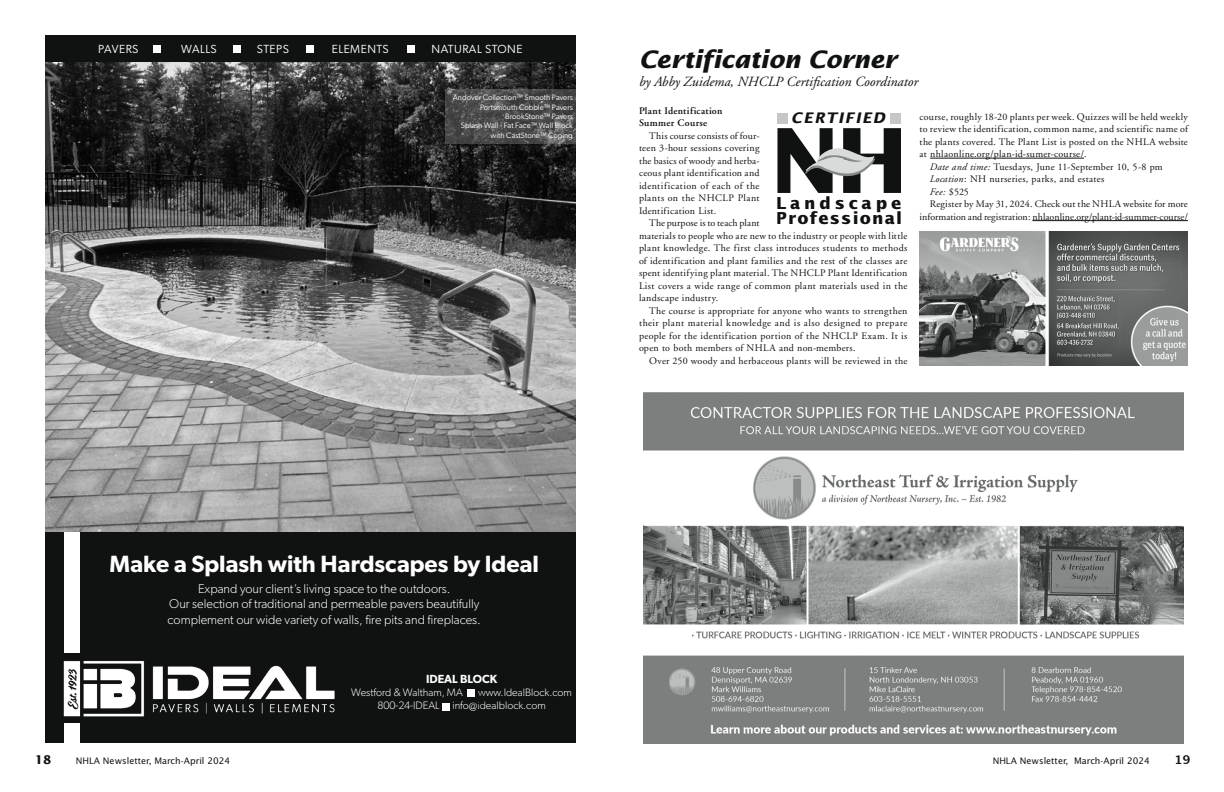
<style>
.page{position:relative;width:1224px;height:792px;background:#fff}
.page>*{position:absolute;margin:0;border:0;box-sizing:border-box;transform-origin:0 0}
.t1{font:700 89.6px "Lucida Sans";color:#101211}
.t2{font:italic 700 24px "Lucida Sans";letter-spacing:-.005em;color:#101211}
.t3{font:600 23.6px "Gibson";color:#fff}
.t4{font:700 16.5px/15.3px "Lucida Sans";letter-spacing:.07em;color:#101211}
.t5{font:italic 700 14.6px "Lucida Sans";letter-spacing:.1em;color:#101211}
.t6{font:italic 14px "Adobe Garamond";color:#101211}
.t7{font:300 12.8px/15.3px "Gibson";color:#fff;text-align:center}
.t8{font:11.8px "Gibson";letter-spacing:.04em;color:#fff}
.t9{font:600 11.8px "Gibson";color:#fff}
.t10{font:300 10.8px/13px "Gibson";color:#fff}
.t11{font:10px/12.5px "Adobe Garamond";letter-spacing:.025em;color:#101211;text-align:justify}
.t12{font:10px "Adobe Garamond";letter-spacing:.005em;color:#101211}
.t13{font:600 10px/12.5px "Adobe Garamond";letter-spacing:.025em;color:#101211}
.t14{font:italic 10px "Adobe Garamond";color:#101211}
.t15{font:9px "Lucida Sans";color:#101211}
.t16{font:7.9px/9.4px "Gibson";color:#fff;text-align:right}
.s1{font-style:italic}
.s2{font-style:normal}
.s3{font-weight:700;font-size:12px}
.s4{font-size:10px;color:#fff}
.s5{font-family:"Lucida Grande";font-weight:700;font-size:12px}
</style>
<div class="page">
<img style="left:643px;top:392px;width:540px;height:351px">
<img style="left:920px;top:231px;width:268px;height:134px">
<svg style="left:805px;top:148px;width:70px;height:29px"></svg>
<div style="left:778px;top:113px;width:10px;height:10px;background:#c5c6c6"></div>
<div style="left:891px;top:113px;width:10px;height:10px;background:#c5c6c6"></div>
<hr style="left:930px;top:158px;width:154px;height:1px;background:#101211">
<hr style="left:1032px;top:220px;width:156px;height:1px;background:#101211">
<img style="left:45px;top:62px;width:531px;height:471px">
<div style="left:45px;top:533px;width:531px;height:210px;background:#101211"></div>
<div style="left:45px;top:36px;width:531px;height:26px;background:#101211"></div>
<img style="left:63px;top:660px;width:272px;height:57px">
<div style="left:64px;top:533px;width:15px;height:120px;background:#fff"></div>
<div style="left:64px;top:723px;width:15px;height:20px;background:#fff"></div>
<svg style="left:155px;top:52px;width:18px;height:13px"></svg>
<div style="left:154px;top:45px;width:7px;height:7px;background:#fff"></div>
<svg style="left:235px;top:52px;width:18px;height:13px"></svg>
<div style="left:234px;top:45px;width:7px;height:7px;background:#fff"></div>
<svg style="left:308px;top:52px;width:18px;height:13px"></svg>
<div style="left:307px;top:45px;width:7px;height:7px;background:#fff"></div>
<svg style="left:409px;top:52px;width:18px;height:13px"></svg>
<div style="left:408px;top:45px;width:7px;height:7px;background:#fff"></div>
<div style="left:468px;top:689px;width:7px;height:7px;background:#fff"></div>
<div style="left:442px;top:704px;width:7px;height:7px;background:#fff"></div>
<svg style="left:445px;top:89px;width:131px;height:54px;background:#4d4d4d"></svg>
<p class="t8" style="left:98px;top:42px;width:42px">PAVERS</p>
<p class="t8" style="left:181px;top:42px;width:37px">WALLS</p>
<p class="t8" style="left:257px;top:42px;width:34px">STEPS</p>
<p class="t8" style="left:332px;top:42px;width:59px">ELEMENTS</p>
<p class="t8" style="left:432px;top:42px;width:92px">NATURAL STONE</p>
<p class="t16" style="left:453px;top:93px;width:121px">Andover Collection™ Smooth Pavers<br>Portsmouth Cobble™ Pavers<br>BrookStone™ Pavers<br>Splash Wall - Fat Face™ Wall Block with CastStone™ Coping</p>
<h2 class="t2" style="left:639px;top:45px;width:260px">Certification Corner</h2>
<h3 class="t6" style="left:639px;top:74px;width:281px">by Abby Zuidema, NHCLP Certification Coordinator</h3>
<h1 class="t1" style="left:770px;top:107px;width:140px">NH</h1>
<h3 class="t4" style="left:776px;top:195px;width:128px">Landscape<br>Professional</h3>
<p class="t13" style="left:639px;top:105px;width:85px">Plant Identification<br>Summer Course</p>
<p class="t11" style="left:639px;top:130px;width:122px;text-indent:10px">This course consists of four&shy;teen 3-hour sessions covering the basics of woody and herba&shy;ceous plant identification and identification of each of the plants on the NHCLP Plant Identification List.</p>
<p class="t11" style="left:639px;top:217px;width:270px;text-align:left;text-indent:10px">The purpose is to teach plant<br>materials to people who are new to the industry or people with little plant knowledge. The first class introduces students to methods of identification and plant families and the rest of the classes are spent identifying plant material. The NHCLP Plant Identification List covers a wide range of common plant materials used in the landscape industry.</p>
<p class="t11" style="left:639px;top:305px;width:270px;text-indent:10px">The course is appropriate for anyone who wants to strengthen their plant material knowledge and is also designed to prepare people for the identification portion of the NHCLP Exam. It is open to both members of NHLA and non-members.</p>
<p class="t11" style="left:649px;top:355px;width:260px">Over 250 woody and herbaceous plants will be reviewed in the</p>
<p class="t11" style="left:920px;top:110px;width:270px">course, roughly 18-20 plants per week. Quizzes will be held weekly</p>
<p class="t11" style="left:920px;top:123px;width:270px">to review the identification, common name, and scientific name of</p>
<p class="t11" style="left:920px;top:135px;width:270px">the plants covered. The Plant List is posted on the NHLA website</p>
<p class="t11" style="left:920px;top:148px;width:169px">at nhlaonline.org/plan-id-sumer-course/.</p>
<p class="t11" style="left:930px;top:160px;width:235px"><span class="s1">Date and time:</span> Tuesdays, June 11-September 10, 5-8 pm</p>
<p class="t11" style="left:930px;top:173px;width:176px"><span class="s1">Location</span>: NH nurseries, parks, and estates</p>
<p class="t14" style="left:930px;top:186px;width:41px">Fee: <span class="s2">$525</span></p>
<p class="t11" style="left:930px;top:198px;width:260px">Register by May 31, 2024. Check out the NHLA website for more</p>
<p class="t12" style="left:920px;top:211px;width:270px">information and registration: nhlaonline.org/plant-id-summer-course/</p>
<h3 class="t5" style="left:791px;top:109px;width:95px">CERTIFIED</h3>
<h3 class="t3" style="left:109px;top:550px;width:431px">Make a Splash with Hardscapes by Ideal</h3>
<p class="t7" style="left:168px;top:581px;width:315px">Expand your client’s living space to the outdoors.<br>Our selection of traditional and permeable pavers beautifully complement our wide variety of walls, fire pits and fireplaces.</p>
<p class="t9" style="left:426px;top:672px;width:73px">IDEAL BLOCK</p>
<p class="t10" style="left:351px;top:686px;width:113px">Westford &amp; Waltham, MA</p>
<p class="t10" style="left:377px;top:686px;width:196px;text-indent:101px">www.IdealBlock.com<br>800-24-IDEAL info@idealblock.com</p>
<p class="t15" style="left:35px;top:756px;width:197px"><span class="s3">18</span><span class="s4">xxxx</span>NHLA Newsletter, March-April 2024</p>
<p class="t15" style="left:993px;top:756px;width:199px">NHLA Newsletter, March-April 2024<span class="s4">xxxx</span><span class="s5">19</span></p>
</div>
